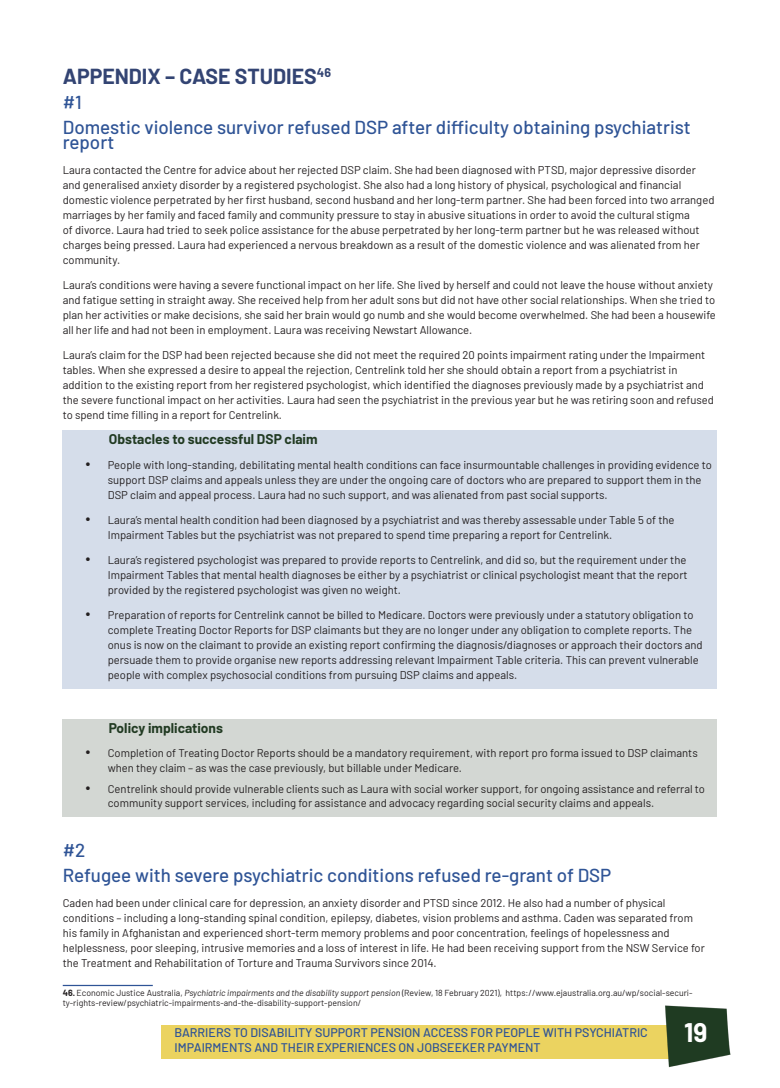
<style>
.page{position:relative;width:780px;height:1088px;background:#fff}
.page>*{position:absolute;margin:0;border:0;box-sizing:border-box;transform-origin:0 0}
.t1{font:700 26.25px "Barlow";color:#fff}
.t2{font:700 21.25px "Barlow";color:#334473}
.Paragraph_Style_1{font:500 18.75px/15px "Barlow";color:#2f5496}
.greenhead{font:700 13.75px "Barlow";color:#213a22}
.t3{font:500 12.5px/15px "Barlow";color:#2f5496}
.t4{font:11.25px/15px "Barlow";color:#231f20}
.t5{font:8.75px/10.5px "Barlow";color:#231f20}
.s1{font-weight:700}
.s2{font-style:italic}
</style>
<div class="page">
<div style="left:161px;top:1025px;width:22px;height:33px;background:#ebd360"></div>
<div style="left:175px;top:1025px;width:523px;height:33px;background:#ebd360"></div>
<img style="left:658px;top:1005px;width:73px;height:63px">
<div style="left:63px;top:430px;width:654px;height:258px;background:#d5ddea"></div>
<div style="left:63px;top:719px;width:654px;height:97px;background:#d3d7d3"></div>
<hr style="left:63px;top:985px;width:90px;height:1px;background:#2f5496">
<p class="t2" style="left:63px;top:61px;width:270px">APPENDIX – CASE STUDIES<sup>46</sup></p>
<p class="Paragraph_Style_1" style="left:63px;top:93px;width:21px">#1</p>
<p class="Paragraph_Style_1" style="left:63px;top:118px;width:629px">Domestic violence survivor refused DSP after difficulty obtaining psychiatrist report</p>
<p class="t4" style="left:63px;top:162px;width:653px">Laura contacted the Centre for advice about her rejected DSP claim. She had been diagnosed with PTSD, major depressive disorder and generalised anxiety disorder by a registered psychologist. She also had a long history of physical, psychological and financial domestic violence perpetrated by her first husband, second husband and her long-term partner. She had been forced into two arranged marriages by her family and faced family and community pressure to stay in abusive situations in order to avoid the cultural stigma<br>of divorce. Laura had tried to seek police assistance for the abuse perpetrated by her long-term partner but he was released without charges being pressed. Laura had experienced a nervous breakdown as a result of the domestic violence and was alienated from her community.</p>
<p class="t4" style="left:63px;top:277px;width:654px">Laura’s conditions were having a severe functional impact on her life. She lived by herself and could not leave the house without anxiety and fatigue setting in straight away. She received help from her adult sons but did not have other social relationships. When she tried to plan her activities or make decisions, she said her brain would go numb and she would become overwhelmed. She had been a housewife all her life and had not been in employment. Laura was receiving Newstart Allowance.</p>
<p class="t4" style="left:63px;top:347px;width:652px">Laura’s claim for the DSP had been rejected because she did not meet the required 20 points impairment rating under the Impairment tables. When she expressed a desire to appeal the rejection, Centrelink told her she should obtain a report from a psychiatrist in addition to the existing report from her registered psychologist, which identified the diagnoses previously made by a psychiatrist and the severe functional impact on her activities. Laura had seen the psychiatrist in the previous year but he was retiring soon and refused to spend time filling in a report for Centrelink.</p>
<p class="greenhead" style="left:109px;top:429px;width:210px">Obstacles to successful DSP claim</p>
<p class="t4" style="left:108px;top:457px;width:605px;text-indent:-22px">• People with long-standing, debilitating mental health conditions can face insurmountable challenges in providing evidence to support DSP claims and appeals unless they are under the ongoing care of doctors who are prepared to support them in the<br>DSP claim and appeal process. Laura had no such support, and was alienated from past social supports.</p>
<p class="t4" style="left:108px;top:512px;width:568px;text-indent:-22px">• Laura’s mental health condition had been diagnosed by a psychiatrist and was thereby assessable under Table 5 of the<br>Impairment Tables but the psychiatrist was not prepared to spend time preparing a report for Centrelink.</p>
<p class="t4" style="left:108px;top:552px;width:581px;text-align:justify;text-indent:-22px">• Laura’s registered psychologist was prepared to provide reports to Centrelink, and did so, but the requirement under the Impairment Tables that mental health diagnoses be either by a psychiatrist or clinical psychologist meant that the report provided by the registered psychologist was given no weight.</p>
<p class="t4" style="left:108px;top:607px;width:596px;text-indent:-22px">• Preparation of reports for Centrelink cannot be billed to Medicare. Doctors were previously under a statutory obligation to complete Treating Doctor Reports for DSP claimants but they are no longer under any obligation to complete reports. The onus is now on the claimant to provide an existing report confirming the diagnosis/diagnoses or approach their doctors and persuade them to provide organise new reports addressing relevant Impairment Table criteria. This can prevent vulnerable people with complex psychosocial conditions from pursuing DSP claims and appeals.</p>
<p class="greenhead" style="left:109px;top:718px;width:116px">Policy implications</p>
<p class="t4" style="left:108px;top:744px;width:591px;text-indent:-22px">• Completion of Treating Doctor Reports should be a mandatory requirement, with report pro forma issued to DSP claimants when they claim – as was the case previously, but billable under Medicare.</p>
<p class="t4" style="left:108px;top:781px;width:598px;line-height:13.8px;text-indent:-22px">• Centrelink should provide vulnerable clients such as Laura with social worker support, for ongoing assistance and referral to community support services, including for assistance and advocacy regarding social security claims and appeals.</p>
<p class="Paragraph_Style_1" style="left:63px;top:841px;width:24px">#2</p>
<p class="Paragraph_Style_1" style="left:63px;top:866px;width:550px">Refugee with severe psychiatric conditions refused re-grant of DSP</p>
<p class="t4" style="left:63px;top:894px;width:643px">Caden had been under clinical care for depression, an anxiety disorder and PTSD since 2012. He also had a number of physical conditions – including a long-standing spinal condition, epilepsy, diabetes, vision problems and asthma. Caden was separated from his family in Afghanistan and experienced short-term memory problems and poor concentration, feelings of hopelessness and helplessness, poor sleeping, intrusive memories and a loss of interest in life. He had been receiving support from the NSW Service for the Treatment and Rehabilitation of Torture and Trauma Survivors since 2014.</p>
<p class="t5" style="left:63px;top:987px;width:631px"><span class="s1">46.</span> Economic Justice Australia, <span class="s2">Psychiatric impairments and the disability support pension</span> (Review, 18 February 2021), https://www.ejaustralia.org.au/wp/social-securi&shy;ty-rights-review/psychiatric-impairments-and-the-disability-support-pension/</p>
<p class="t3" style="left:175px;top:1024px;width:474px">BARRIERS TO DISABILITY SUPPORT PENSION ACCESS FOR PEOPLE WITH PSYCHIATRIC<br>IMPAIRMENTS AND THEIR EXPERIENCES ON JOBSEEKER PAYMENT</p>
<h1 class="t1" style="left:684px;top:1012px;width:25px">19</h1>
</div>
